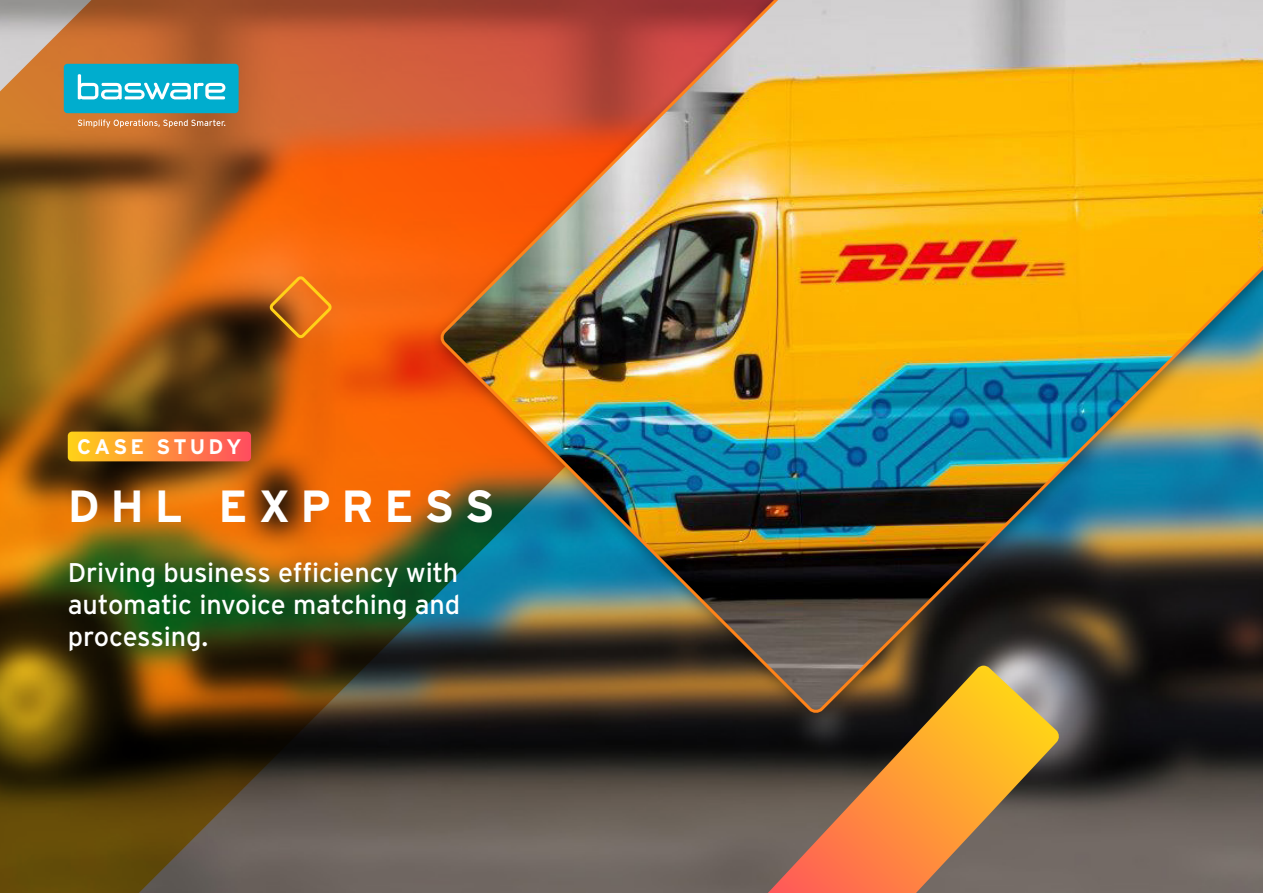
<style>
.page{position:relative;width:1263px;height:893px;background:#fff}
.page>*{position:absolute;margin:0;border:0;box-sizing:border-box;transform-origin:0 0}
.t1{font:700 45px "Interstate";letter-spacing:.24em;color:#fff}
.t2{font:27px/32.4px "Interstate";letter-spacing:-.005em;color:#fff;text-align:justify}
.t3{font:700 21px "Interstate";letter-spacing:.15em;color:#fff}
</style>
<div class="page">
<img style="left:1060px;top:729px;width:203px;height:164px">
<img style="left:0;top:0;width:768px;height:893px">
<svg style="left:768px;top:729px;width:292px;height:164px;background:#aa7240"></svg>
<div style="left:64px;top:64px;width:175px;height:49px;background:#00adce;border-radius:4px"></div>
<svg style="left:78px;top:74px;width:147px;height:54px"></svg>
<div style="left:430px;top:0;width:833px;height:729px;background:#000;opacity:.4"></div>
<img style="left:437px;top:0;width:826px;height:713px">
<svg style="left:268px;top:273px;width:67px;height:68px;background:#d56f18"></svg>
<svg style="left:68px;top:432px;width:183px;height:29px;background:#fe8f3b"></svg>
<p class="t3" style="left:77px;top:435px;width:166px">CASE STUDY</p>
<h1 class="t1" style="left:68px;top:481px;width:428px">DHL EXPRESS</h1>
<p class="t2" style="left:68px;top:556px;width:394px">Driving business efficiency with automatic invoice matching and processing.</p>
</div>
